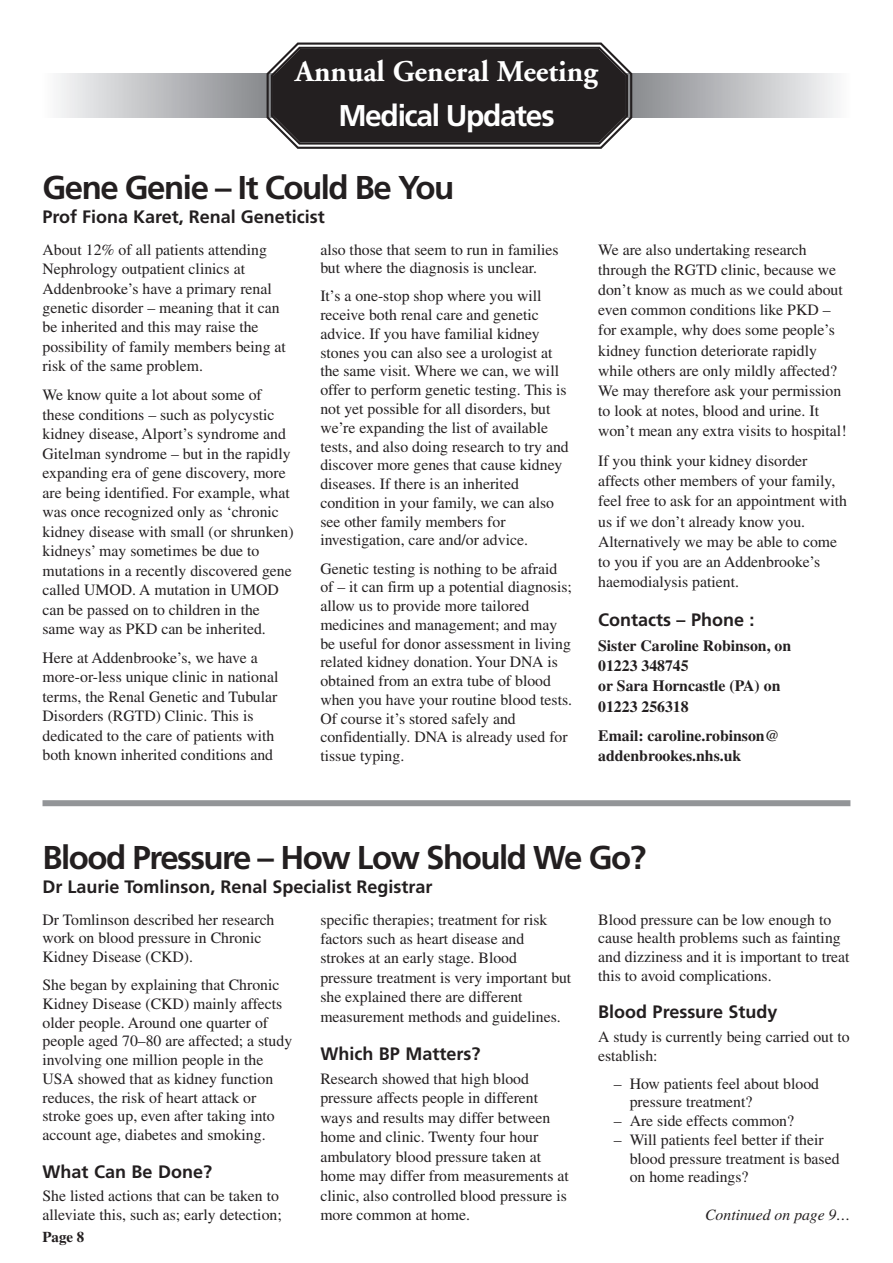
<style>
.page{position:relative;width:893px;height:1263px;background:#fff}
.page>*{position:absolute;margin:0;border:0;box-sizing:border-box;transform-origin:0 0}
.t1{font:700 33px "Frutiger";letter-spacing:-.045em;color:#231f20}
.t2{font:700 30px "Adobe Garamond";color:#fff}
.t3{font:700 30px "Frutiger";letter-spacing:-.045em;color:#fff}
.t4{font:700 18px "Frutiger";color:#231f20}
.t5{font:15.75px/18.8px "Times";color:#231f20}
.t6{font:700 15.75px/20.2px "Times";color:#231f20}
.t7{font:italic 15.75px "Times";color:#231f20}
.t8{font:15px "Times Bold TT";color:#231f20}
</style>
<div class="page">
<div style="left:43px;top:800px;width:807px;height:6px;background:#939598"></div>
<svg style="left:265px;top:42px;width:368px;height:107px;background:#393536"></svg>
<h2 class="t2" style="left:295px;top:55px;width:304px">Annual General Meeting</h2>
<h2 class="t3" style="left:338px;top:98px;width:218px">Medical Updates</h2>
<h1 class="t1" style="left:43px;top:168px;width:413px">Gene Genie – It Could Be You</h1>
<p class="t4" style="left:43px;top:206px;width:284px">Prof Fiona Karet, Renal Geneticist</p>
<p class="t5" style="left:43px;top:239px;width:245px;line-height:19.5px">About 12% of all patients attending Nephrology outpatient clinics at Addenbrooke’s have a primary renal genetic disorder – meaning that it can be inherited and this may raise the possibility of family members being at risk of the same problem.</p>
<p class="t5" style="left:43px;top:385px;width:253px;line-height:19.5px">We know quite a lot about some of these conditions – such as polycystic kidney disease, Alport’s syndrome and Gitelman syndrome – but in the rapidly expanding era of gene discovery, more are being identified. For example, what was once recognized only as ‘chronic kidney disease with small (or shrunken) kidneys’ may sometimes be due to mutations in a recently discovered gene called UMOD. A mutation in UMOD can be passed on to children in the same way as PKD can be inherited.</p>
<p class="t5" style="left:43px;top:648px;width:237px;line-height:19.5px">Here at Addenbrooke’s, we have a more-or-less unique clinic in national terms, the Renal Genetic and Tubular Disorders (RGTD) Clinic. This is dedicated to the care of patients with both known inherited conditions and</p>
<p class="t5" style="left:320px;top:240px;width:240px">also those that seem to run in families but where the diagnosis is unclear.</p>
<p class="t5" style="left:320px;top:287px;width:250px">It’s a one-stop shop where you will receive both renal care and genetic advice. If you have familial kidney stones you can also see a urologist at the same visit. Where we can, we will offer to perform genetic testing. This is not yet possible for all disorders, but we’re expanding the list of available tests, and also doing research to try and discover more genes that cause kidney diseases. If there is an inherited condition in your family, we can also see other family members for investigation, care and/or advice.</p>
<p class="t5" style="left:320px;top:559px;width:253px">Genetic testing is nothing to be afraid of – it can firm up a potential diagnosis; allow us to provide more tailored medicines and management; and may be useful for donor assessment in living related kidney donation. Your DNA is obtained from an extra tube of blood when you have your routine blood tests.<br>Of course it’s stored safely and confidentially. DNA is already used for tissue typing.</p>
<p class="t5" style="left:598px;top:239px;width:250px;line-height:20.2px">We are also undertaking research through the RGTD clinic, because we don’t know as much as we could about even common conditions like PKD – for example, why does some people’s kidney function deteriorate rapidly while others are only mildly affected?<br>We may therefore ask your permission to look at notes, blood and urine. It won’t mean any extra visits to hospital!</p>
<p class="t5" style="left:598px;top:450px;width:250px;line-height:20.2px">If you think your kidney disorder affects other members of your family, feel free to ask for an appointment with us if we don’t already know you.<br>Alternatively we may be able to come to you if you are an Addenbrooke’s haemodialysis patient.</p>
<p class="t4" style="left:598px;top:609px;width:158px">Contacts – Phone :</p>
<p class="t6" style="left:598px;top:635px;width:195px">Sister Caroline Robinson, on<br>01223 348745<br>or Sara Horncastle (PA) on<br>01223 256318</p>
<p class="t6" style="left:598px;top:725px;width:183px">Email: caroline.robinson@ addenbrookes.nhs.uk</p>
<h1 class="t1" style="left:43px;top:838px;width:605px">Blood Pressure – How Low Should We Go?</h1>
<p class="t4" style="left:43px;top:876px;width:392px">Dr Laurie Tomlinson, Renal Specialist Registrar</p>
<p class="t5" style="left:43px;top:910px;width:233px">Dr Tomlinson described her research work on blood pressure in Chronic<br>Kidney Disease (CKD).</p>
<p class="t5" style="left:43px;top:975px;width:251px">She began by explaining that Chronic Kidney Disease (CKD) mainly affects older people. Around one quarter of people aged 70–80 are affected; a study involving one million people in the USA showed that as kidney function reduces, the risk of heart attack or stroke goes up, even after taking into account age, diabetes and smoking.</p>
<p class="t4" style="left:43px;top:1161px;width:171px">What Can Be Done?</p>
<p class="t5" style="left:43px;top:1186px;width:241px">She listed actions that can be taken to alleviate this, such as; early detection;</p>
<p class="t8" style="left:43px;top:1226px;width:43px">Page 8</p>
<p class="t5" style="left:320px;top:909px;width:252px;line-height:19.5px">specific therapies; treatment for risk factors such as heart disease and strokes at an early stage. Blood pressure treatment is very important but she explained there are different measurement methods and guidelines.</p>
<p class="t4" style="left:320px;top:1043px;width:161px">Which BP Matters?</p>
<p class="t5" style="left:320px;top:1069px;width:250px;line-height:19.5px">Research showed that high blood pressure affects people in different ways and results may differ between home and clinic. Twenty four hour ambulatory blood pressure taken at home may differ from measurements at clinic, also controlled blood pressure is more common at home.</p>
<p class="t5" style="left:598px;top:910px;width:253px">Blood pressure can be low enough to cause health problems such as fainting and dizziness and it is important to treat this to avoid complications.</p>
<p class="t4" style="left:598px;top:1001px;width:181px">Blood Pressure Study</p>
<p class="t5" style="left:598px;top:1027px;width:253px">A study is currently being carried out to establish:</p>
<p class="t5" style="left:630px;top:1074px;width:191px;text-indent:-16px">– How patients feel about blood pressure treatment?</p>
<p class="t5" style="left:614px;top:1111px;width:182px">– Are side effects common?</p>
<p class="t5" style="left:630px;top:1130px;width:211px;text-indent:-16px">– Will patients feel better if their blood pressure treatment is based on home readings?</p>
<p class="t7" style="left:705px;top:1206px;width:147px">Continued on page 9…</p>
</div>
